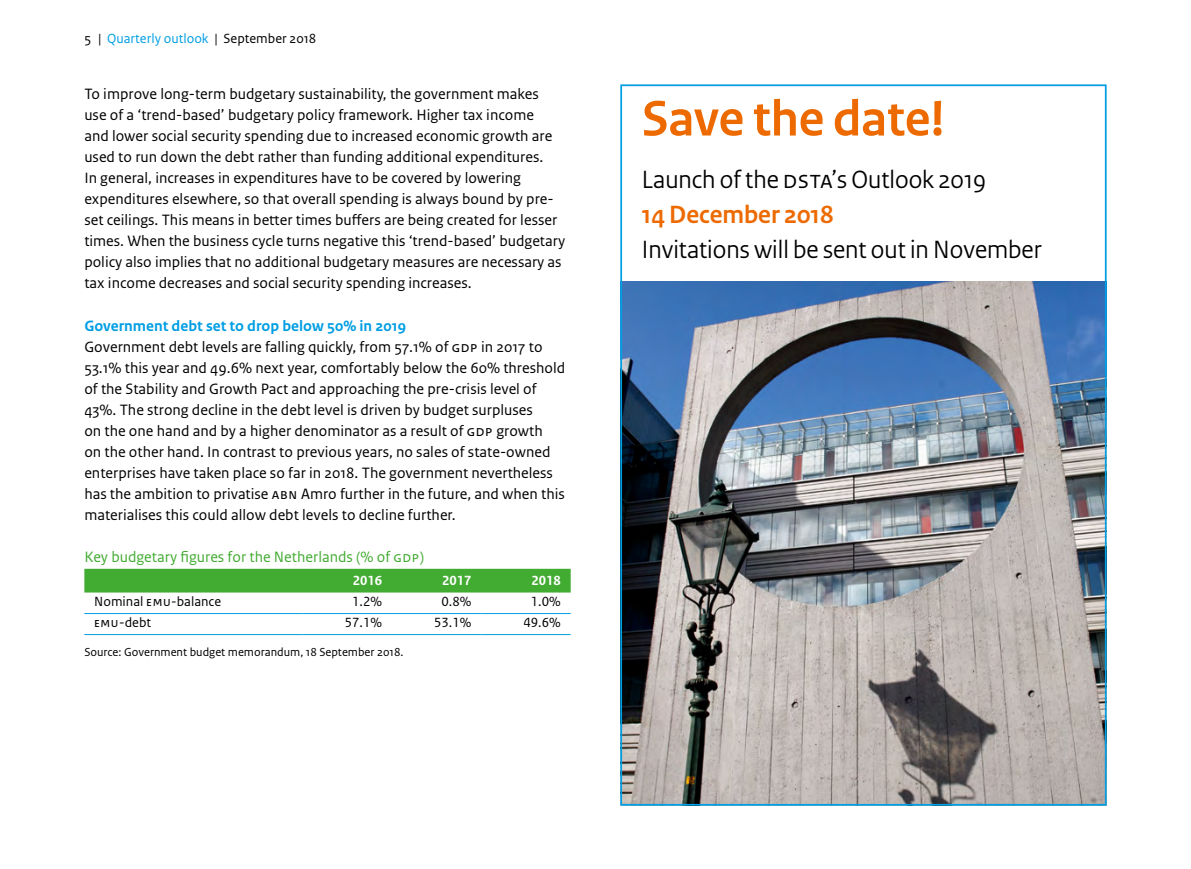
<style>
.page{position:relative;width:1191px;height:869px;background:#fff}
.page>*{position:absolute;margin:0;border:0;box-sizing:border-box;transform-origin:0 0}
.t1{font:700 52.5px "Rijksoverheid Sans Heading";color:#ed6a00}
.t2{font:26.25px "Rijksoverheid Sans Heading";color:#000}
.t3{font:700 26.25px "Rijksoverheid Sans Heading";color:#ed6a00}
.t4{font:15.75px/21px "Rijksoverheid Sans Text";color:#000}
.t5{font:15.75px "Rijksoverheid Sans Text";color:#42ab31}
.t6{font:700 15.75px "Rijksoverheid Sans Text";color:#009ee3}
.t7{font:14px "Rijksoverheid Sans Text";color:#000}
.t8{font:700 14px "Rijksoverheid Sans Text";color:#fff}
.t9{font:12.25px "Rijksoverheid Sans Text";color:#000}
.s1{color:#009ee3}
</style>
<div class="page">
<div style="left:84px;top:568px;width:486px;height:24px;background:#42ab31"></div>
<hr style="left:84px;top:613px;width:219px;height:1px;background:#009ee3">
<hr style="left:303px;top:613px;width:89px;height:1px;background:#009ee3">
<hr style="left:392px;top:613px;width:89px;height:1px;background:#009ee3">
<hr style="left:481px;top:613px;width:89px;height:1px;background:#009ee3">
<hr style="left:84px;top:633px;width:219px;height:1px;background:#009ee3">
<hr style="left:303px;top:633px;width:89px;height:1px;background:#009ee3">
<hr style="left:392px;top:633px;width:89px;height:1px;background:#009ee3">
<hr style="left:481px;top:633px;width:89px;height:1px;background:#009ee3">
<img style="left:623px;top:281px;width:480px;height:521px">
<div style="left:620px;top:84px;width:486px;height:721px;border:2px solid #009ee3"></div>
<p class="t7" style="left:84px;top:30px;width:233px">5 | <span class="s1">Quarterly outlook</span> | September 2018</p>
<p class="t4" style="left:84px;top:84px;width:482px">To improve long-term budgetary sustainability, the government makes<br>use of a ‘trend-based’ budgetary policy framework. Higher tax income<br>and lower social security spending due to increased economic growth are used to run down the debt rather than funding additional expenditures.<br>In general, increases in expenditures have to be covered by lowering expenditures elsewhere, so that overall spending is always bound by pre&shy;set ceilings. This means in better times buffers are being created for lesser times. When the business cycle turns negative this ‘trend-based’ budgetary policy also implies that no additional budgetary measures are necessary as tax income decreases and social security spending increases.</p>
<p class="t6" style="left:84px;top:316px;width:323px">Government debt set to drop below 50% in 2019</p>
<p class="t4" style="left:84px;top:336px;width:482px">Government debt levels are falling quickly, from 57.1% of GDP in 2017 to 53.1% this year and 49.6% next year, comfortably below the 60% threshold of the Stability and Growth Pact and approaching the pre-crisis level of 43%. The strong decline in the debt level is driven by budget surpluses<br>on the one hand and by a higher denominator as a result of GDP growth<br>on the other hand. In contrast to previous years, no sales of state-owned enterprises have taken place so far in 2018. The government nevertheless has the ambition to privatise ABN Amro further in the future, and when this materialises this could allow debt levels to decline further.</p>
<p class="t5" style="left:84px;top:547px;width:341px">Key budgetary figures for the Netherlands (% of GDP)</p>
<p class="t8" style="left:353px;top:572px;width:31px">2016</p>
<p class="t8" style="left:442px;top:572px;width:31px">2017</p>
<p class="t8" style="left:531px;top:572px;width:31px">2018</p>
<p class="t7" style="left:94px;top:593px;width:128px">Nominal EMU-balance</p>
<p class="t7" style="left:352px;top:593px;width:31px">1.2%</p>
<p class="t7" style="left:441px;top:593px;width:31px">0.8%</p>
<p class="t7" style="left:531px;top:593px;width:31px">1.0%</p>
<p class="t7" style="left:94px;top:614px;width:58px">EMU-debt</p>
<p class="t7" style="left:345px;top:614px;width:39px">57.1%</p>
<p class="t7" style="left:434px;top:614px;width:39px">53.1%</p>
<p class="t7" style="left:523px;top:614px;width:39px">49.6%</p>
<p class="t9" style="left:84px;top:644px;width:321px">Source: Government budget memorandum, 18 September 2018.</p>
<h1 class="t1" style="left:642px;top:89px;width:304px">Save the date!</h1>
<h2 class="t2" style="left:642px;top:164px;width:346px">Launch of the DSTA’s Outlook 2019</h2>
<h2 class="t3" style="left:642px;top:200px;width:193px">14 December 2018</h2>
<h2 class="t2" style="left:642px;top:234px;width:401px">Invitations will be sent out in November</h2>
</div>
